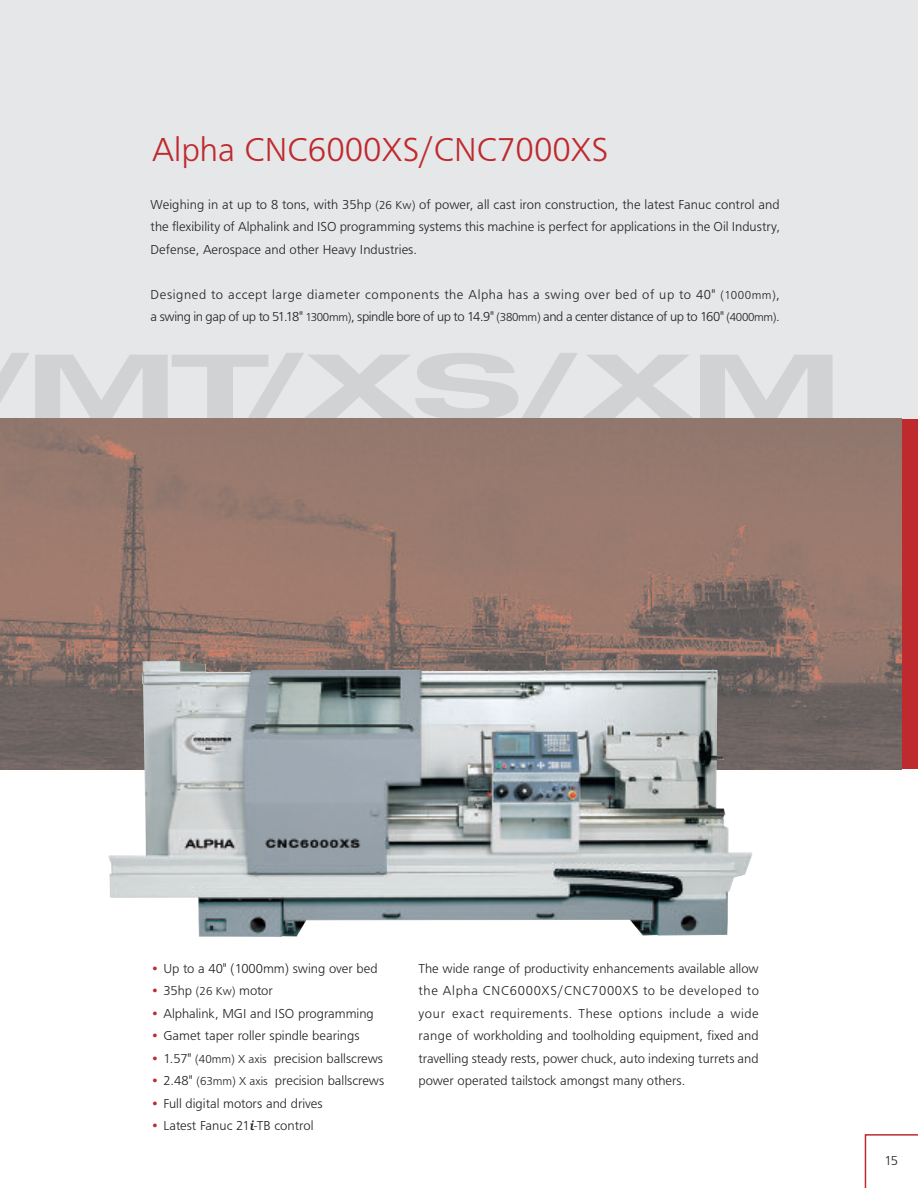
<style>
.page{position:relative;width:918px;height:1188px;background:#fff}
.page>*{position:absolute;margin:0;border:0;box-sizing:border-box;transform-origin:0 0}
.t1{font:300 34.5px "Frutus T";color:#be2a2d}
.t2{font:300 13.5px/22.5px "Frutus T";color:#231f20;text-align:justify}
.t3{font:300 13.5px/22.5px "Frutus T";letter-spacing:.03em;color:#231f20}
.s1{font-size:12px}
.s2{color:#be2a2d}
.s3{font-family:"Bookman Itc T";font-weight:500;font-style:italic}
</style>
<div class="page">
<svg style="left:865px;top:1134px;width:53px;height:54px"></svg>
<div style="left:0;top:0;width:918px;height:475px;background:#e6e7e9"></div>
<svg style="left:700px;top:355px;width:133px;height:63px"></svg>
<svg style="left:0;top:353px;width:692px;height:65px"></svg>
<div style="left:863px;top:419px;width:55px;height:349px;background:#be2a2d"></div>
<img style="left:0;top:418px;width:902px;height:351px">
<img style="left:109px;top:659px;width:643px;height:278px">
<h1 class="t1" style="left:152px;top:128px;width:458px">Alpha CNC6000XS/CNC7000XS</h1>
<p class="t2" style="left:151px;top:193px;width:631px">Weighing in at up to 8 tons, with 35hp <span class="s1">(26 Kw)</span> of power, all cast iron construction, the latest Fanuc control and the flexibility of Alphalink and ISO programming systems this machine is perfect for applications in the Oil Industry, Defense, Aerospace and other Heavy Industries.</p>
<p class="t3" style="left:151px;top:283px;width:631px">Designed to accept large diameter components the Alpha has a swing over bed of up to 40" <span class="s1">(1000mm)</span>, a swing in gap of up to 51.18" <span class="s1">1300mm)</span>, spindle bore of up to 14.9" <span class="s1">(380mm)</span> and a center distance of up to 160" <span class="s1">(4000mm)</span>.</p>
<p class="t2" style="left:151px;top:957px;width:229px"><span class="s2">•</span> Up to a 40" (1000mm) swing over bed</p>
<p class="t2" style="left:151px;top:980px;width:124px"><span class="s2">•</span> 35hp <span class="s1">(26 Kw)</span> motor</p>
<p class="t2" style="left:151px;top:1002px;width:225px"><span class="s2">•</span> Alphalink, MGI and ISO programming</p>
<p class="t2" style="left:151px;top:1025px;width:211px"><span class="s2">•</span> Gamet taper roller spindle bearings</p>
<p class="t2" style="left:151px;top:1047px;width:234px"><span class="s2">•</span> 1.57" <span class="s1">(40mm) X axis</span> precision ballscrews</p>
<p class="t2" style="left:151px;top:1070px;width:235px"><span class="s2">•</span> 2.48" <span class="s1">(63mm) X axis</span> precision ballscrews</p>
<p class="t2" style="left:151px;top:1092px;width:173px"><span class="s2">•</span> Full digital motors and drives</p>
<p class="t2" style="left:151px;top:1115px;width:164px"><span class="s2">•</span> Latest Fanuc 21<span class="s3">i</span>-TB control</p>
<p class="t2" style="left:419px;top:957px;width:342px">The wide range of productivity enhancements available allow the Alpha CNC6000XS/CNC7000XS to be developed to your exact requirements. These options include a wide range of workholding and toolholding equipment, fixed and travelling steady rests, power chuck, auto indexing turrets and power operated tailstock amongst many others.</p>
<p class="t2" style="left:885px;top:1149px;width:15px">15</p>
</div>
